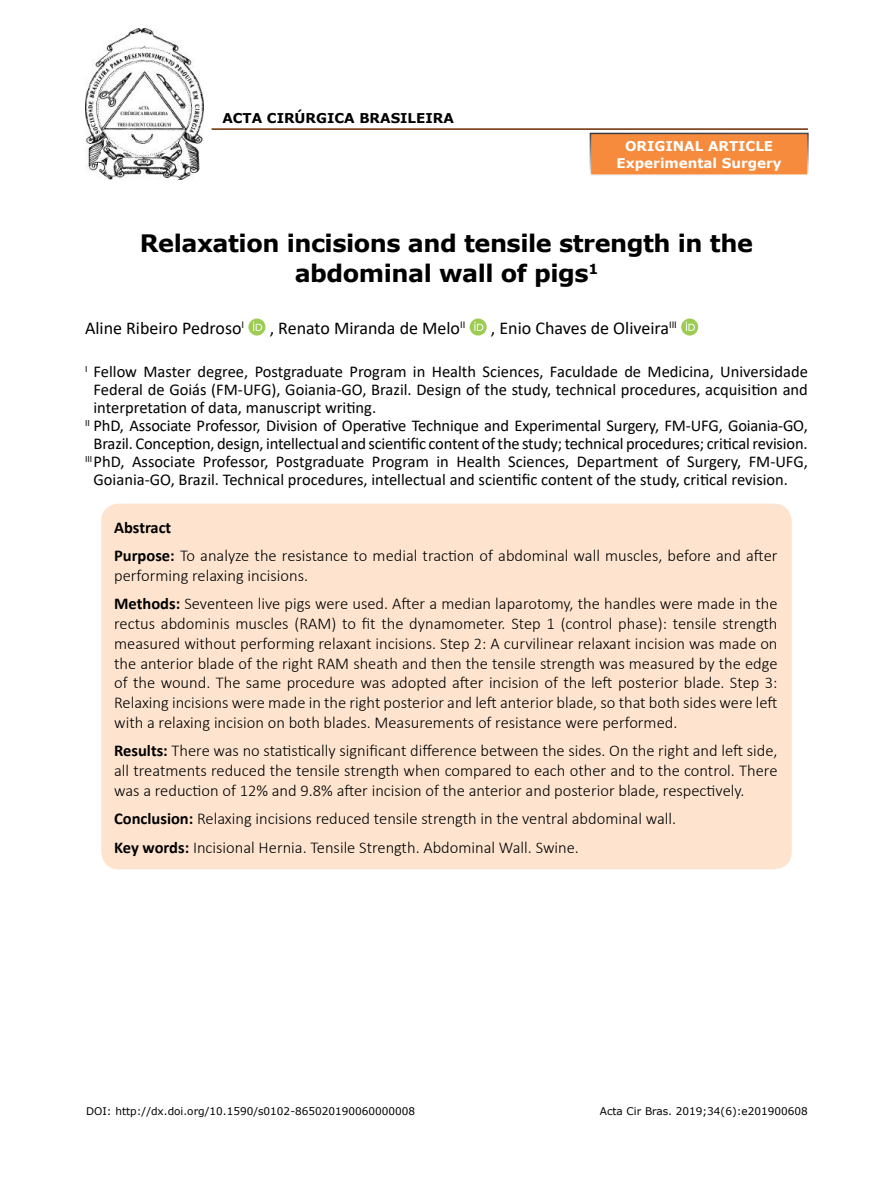
<style>
.page{position:relative;width:893px;height:1191px;background:#fff}
.page>*{position:absolute;margin:0;border:0;box-sizing:border-box;transform-origin:0 0}
.t1{font:700 24px/30px "Verdana";letter-spacing:-.02em;color:#000;text-align:center}
.t2{font:18px "Calibri";color:#000}
.t3{font:300 16.5px/19.8px "Calibri";color:#000}
.t4{font:16.5px "Calibri";color:#000}
.t5{font:700 13.5px/16.2px "Verdana";color:#fff;text-align:center}
.t6{font:700 13.5px "Verdana";color:#000}
.t7{font:10.5px "Verdana";color:#000}
.s1{font-weight:700}
</style>
<div class="page">
<div style="left:590px;top:133px;width:218px;height:42px;background:#f68b3d"></div>
<div style="left:590px;top:133px;width:219px;height:43px;border:2px solid #fff"></div>
<img style="left:85px;top:29px;width:118px;height:151px">
<hr style="left:212px;top:128px;width:596px;height:2px;background:#6a2c00">
<div style="left:248px;top:318px;width:17px;height:17px;background:#9ccc51;border-radius:50%"></div>
<svg style="left:253px;top:322px;width:9px;height:9px"></svg>
<div style="left:470px;top:318px;width:17px;height:17px;background:#9ccc51;border-radius:50%"></div>
<svg style="left:474px;top:322px;width:9px;height:9px"></svg>
<svg style="left:681px;top:318px;width:17px;height:17px"></svg>
<svg style="left:686px;top:322px;width:9px;height:9px"></svg>
<div style="left:101px;top:503px;width:691px;height:366px;background:#fee4cf;border-radius:18px"></div>
<p class="t6" style="left:222px;top:109px;width:233px">ACTA CIRÚRGICA BRASILEIRA</p>
<p class="t5" style="left:617px;top:138px;width:167px">ORIGINAL ARTICLE<br>Experimental Surgery</p>
<h1 class="t1" style="left:140px;top:228px;width:614px">Relaxation incisions and tensile strength in the abdominal wall of pigs<sup>1</sup></h1>
<p class="t2" style="left:85px;top:315px;width:161px">Aline Ribeiro Pedroso<sup>I</sup></p>
<p class="t2" style="left:270px;top:315px;width:197px">, Renato Miranda de Melo<sup>II</sup></p>
<p class="t2" style="left:491px;top:315px;width:188px">, Enio Chaves de Oliveira<sup>III</sup></p>
<p class="t4" style="left:85px;top:360px;width:724px"><sup>I</sup> Fellow Master degree, Postgraduate Program in Health Sciences, Faculdade de Medicina, Universidade</p>
<p class="t4" style="left:94px;top:378px;width:716px">Federal de Goiás (FM-UFG), Goiania-GO, Brazil. Design of the study, technical procedures, acquisition and</p>
<p class="t4" style="left:94px;top:396px;width:284px">interpretation of data, manuscript writing.</p>
<p class="t4" style="left:85px;top:414px;width:724px"><sup>II</sup> PhD, Associate Professor, Division of Operative Technique and Experimental Surgery, FM-UFG, Goiania-GO,</p>
<p class="t4" style="left:94px;top:432px;width:716px">Brazil. Conception, design, intellectual and scientific content of the study; technical procedures; critical revision.</p>
<p class="t4" style="left:85px;top:450px;width:724px"><sup>III</sup>PhD, Associate Professor, Postgraduate Program in Health Sciences, Department of Surgery, FM-UFG,</p>
<p class="t4" style="left:94px;top:468px;width:696px">Goiania-GO, Brazil. Technical procedures, intellectual and scientific content of the study, critical revision.</p>
<p class="t3" style="left:114px;top:513px;width:665px;line-height:28.3px"><span class="s1">Abstract<br>Purpose:</span> To analyze the resistance to medial traction of abdominal wall muscles, before and after</p>
<p class="t3" style="left:114px;top:561px;width:665px;line-height:28.3px">performing relaxing incisions.<br><span class="s1">Methods:</span> Seventeen live pigs were used. After a median laparotomy, the handles were made in the</p>
<p class="t3" style="left:114px;top:613px;width:665px;text-align:justify">rectus abdominis muscles (RAM) to fit the dynamometer. Step 1 (control phase): tensile strength measured without performing relaxant incisions. Step 2: A curvilinear relaxant incision was made on the anterior blade of the right RAM sheath and then the tensile strength was measured by the edge of the wound. The same procedure was adopted after incision of the left posterior blade. Step 3:<br>Relaxing incisions were made in the right posterior and left anterior blade, so that both sides were left with a relaxing incision on both blades. Measurements of resistance were performed.</p>
<p class="t3" style="left:114px;top:741px;width:665px;text-align:justify"><span class="s1">Results:</span> There was no statistically significant difference between the sides. On the right and left side, all treatments reduced the tensile strength when compared to each other and to the control. There was a reduction of 12% and 9.8% after incision of the anterior and posterior blade, respectively.</p>
<p class="t3" style="left:114px;top:804px;width:563px;line-height:28.3px"><span class="s1">Conclusion:</span> Relaxing incisions reduced tensile strength in the ventral abdominal wall.<br><span class="s1">Key words:</span> Incisional Hernia. Tensile Strength. Abdominal Wall. Swine.</p>
<p class="t7" style="left:86px;top:1103px;width:331px">DOI: http://dx.doi.org/10.1590/s0102-865020190060000008</p>
<p class="t7" style="left:600px;top:1103px;width:210px">Acta Cir Bras. 2019;34(6):e201900608</p>
</div>
